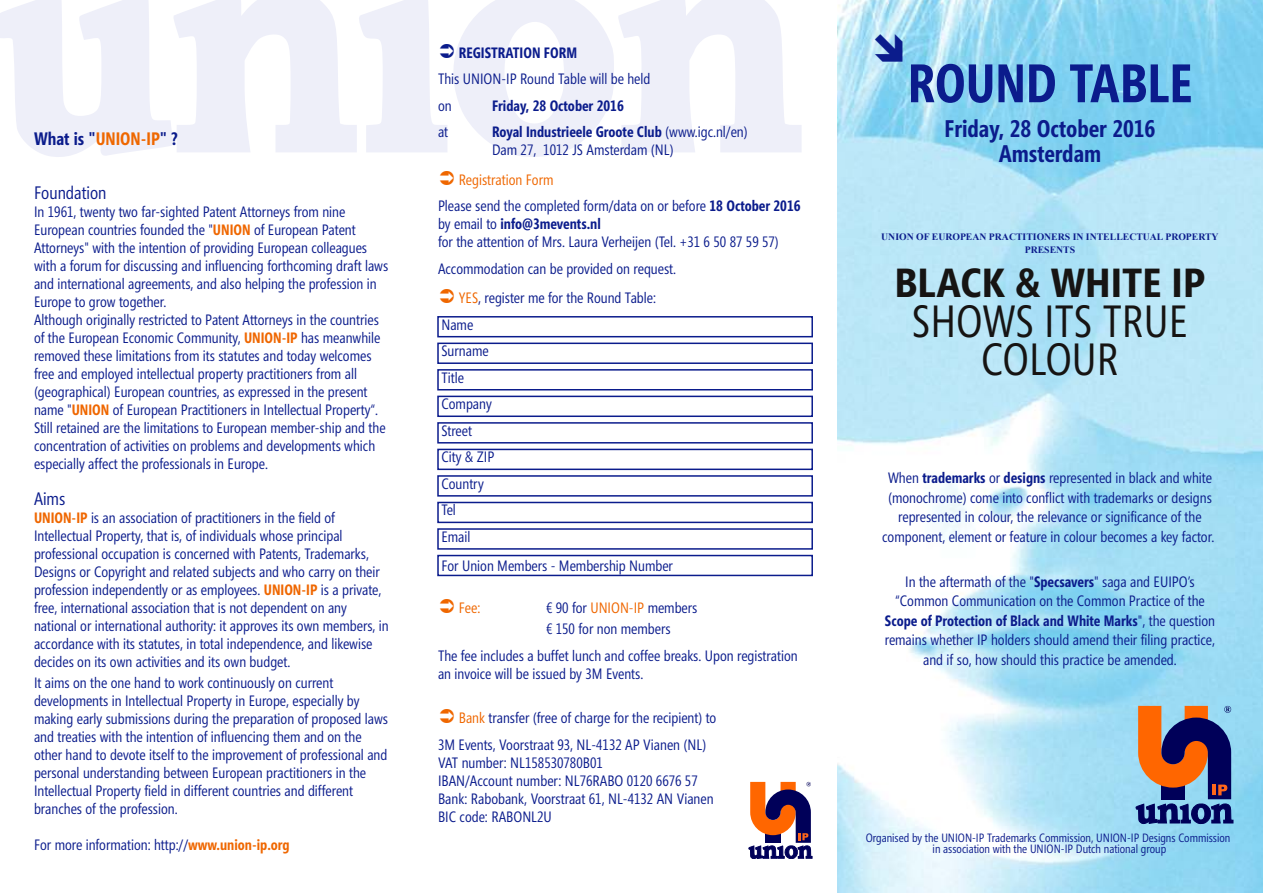
<style>
.page{position:relative;width:1263px;height:893px;background:#fff}
.page>*{position:absolute;margin:0;border:0;box-sizing:border-box;transform-origin:0 0}
.t1{font:700 54px "Segoe Condensed";color:#0b1c8c}
.t2{font:45px/37.5px "Segoe Condensed";color:#161413;text-align:center}
.t3{font:700 40.5px "Segoe Condensed";color:#161413;scale:1.11 1}
.t4{font:700 24px/25.5px "Segoe Condensed";color:#0b1c8c;text-align:center}
.t5{font:700 18px "Segoe Condensed";color:#0b1c8c}
.t6{font:18px "Segoe Condensed";color:#0b1c8c}
.t7{font:15px/18px "Segoe Condensed";color:#0b1c8c}
.t8{font:700 15px "Segoe Condensed";color:#0b1c8c}
.t9{font:15px "Segoe Condensed";color:#ef6700}
.t10{font:12px/10.5px "Segoe Condensed";color:#0b1c8c;text-align:center}
.t11{font:700 9.75px/12px "Times New Roman";color:#0b1c8c;text-align:center}
.s1{color:#ef6700}
.s2{font-weight:700;color:#ef6700}
.s3{font-weight:700}
</style>
<div class="page">
<img style="left:838px;top:0;width:425px;height:893px">
<div style="left:437px;top:316px;width:376px;height:21px;border:2px solid #0b1c8c"></div>
<div style="left:437px;top:343px;width:376px;height:21px;border:2px solid #0b1c8c"></div>
<div style="left:437px;top:369px;width:376px;height:21px;border:2px solid #0b1c8c"></div>
<div style="left:437px;top:396px;width:376px;height:21px;border:2px solid #0b1c8c"></div>
<div style="left:437px;top:422px;width:376px;height:22px;border:2px solid #0b1c8c"></div>
<div style="left:437px;top:449px;width:376px;height:21px;border:2px solid #0b1c8c"></div>
<div style="left:437px;top:475px;width:376px;height:22px;border:2px solid #0b1c8c"></div>
<div style="left:437px;top:502px;width:376px;height:21px;border:2px solid #0b1c8c"></div>
<div style="left:437px;top:528px;width:376px;height:22px;border:2px solid #0b1c8c"></div>
<div style="left:437px;top:555px;width:376px;height:21px;border:2px solid #0b1c8c"></div>
<svg style="left:0;top:0;width:802px;height:157px"></svg>
<svg style="left:1135px;top:706px;width:98px;height:118px;background:#7b6371"></svg>
<svg style="left:748px;top:782px;width:64px;height:77px"></svg>
<svg style="left:875px;top:34px;width:27px;height:27px"></svg>
<p class="t5" style="left:34px;top:132px;width:145px">What is "<span class="s1">UNION-IP</span>" ?</p>
<p class="t6" style="left:34px;top:186px;width:74px">Foundation</p>
<p class="t7" style="left:34px;top:204px;width:356px">In 1961, twenty two far-sighted Patent Attorneys from nine European countries founded the "<span class="s2">UNION</span> of European Patent Attorneys" with the intention of providing European colleagues with a forum for discussing and influencing forthcoming draft laws and international agreements, and also helping the profession in Europe to grow together.<br>Although originally restricted to Patent Attorneys in the countries of the European Economic Community, <span class="s2">UNION-IP</span> has meanwhile removed these limitations from its statutes and today welcomes free and employed intellectual property practitioners from all (geographical) European countries, as expressed in the present name "<span class="s2">UNION</span> of European Practitioners in Intellectual Property“.<br>Still retained are the limitations to European member-ship and the concentration of activities on problems and developments which especially affect the professionals in Europe.</p>
<p class="t6" style="left:34px;top:492px;width:33px">Aims</p>
<p class="t7" style="left:34px;top:510px;width:356px"><span class="s2">UNION-IP</span> is an association of practitioners in the field of Intellectual Property, that is, of individuals whose principal professional occupation is concerned with Patents, Trademarks, Designs or Copyright and related subjects and who carry on their profession independently or as employees. <span class="s2">UNION-IP</span> is a private, free, international association that is not dependent on any national or international authority: it approves its own members, in accordance with its statutes, in total independence, and likewise decides on its own activities and its own budget.</p>
<p class="t7" style="left:34px;top:675px;width:356px">It aims on the one hand to work continuously on current developments in Intellectual Property in Europe, especially by making early submissions during the preparation of proposed laws and treaties with the intention of influencing them and on the other hand to devote itself to the improvement of professional and personal understanding between European practitioners in the Intellectual Property field in different countries and different branches of the profession.</p>
<p class="t7" style="left:34px;top:837px;width:257px">For more information: http://<span class="s2">www.union-ip.org</span></p>
<p class="t7" style="left:438px;top:40px;width:214px;line-height:26.5px">➲ <span class="s3">REGISTRATION FORM<br></span>This UNION-IP Round Table will be held on</p>
<p class="t8" style="left:492px;top:99px;width:133px">Friday, 28 October 2016</p>
<p class="t7" style="left:438px;top:124px;width:12px">at</p>
<p class="t7" style="left:492px;top:124px;width:257px"><span class="s3">Royal Industrieele Groote Club</span> (www.igc.nl/en)<br>Dam 27, 1012 JS Amsterdam (NL)</p>
<p class="t7" style="left:438px;top:167px;width:364px;line-height:26.5px"><span class="s1">➲ Registration Form<br></span>Please send the completed form/data on or before <span class="s3">18 October 2016</span></p>
<p class="t7" style="left:438px;top:216px;width:342px">by email to <span class="s3">info@3mevents.nl<br></span>for the attention of Mrs. Laura Verheijen (Tel. +31 6 50 87 59 57)</p>
<p class="t7" style="left:438px;top:255px;width:240px;line-height:29.5px">Accommodation can be provided on request. <span class="s1">➲ YES</span>, register me for the Round Table:</p>
<p class="t7" style="left:441px;top:312px;width:54px;line-height:26.5px">Name<br>Surname<br>Title<br>Company<br>Street<br>City &amp; ZIP<br>Country<br>Tel<br>Email</p>
<p class="t7" style="left:441px;top:558px;width:233px">For Union Members - Membership Number</p>
<p class="t9" style="left:438px;top:602px;width:44px">➲ Fee:</p>
<p class="t7" style="left:546px;top:597px;width:153px;line-height:21px">€ 90 for <span class="s1">UNION-IP</span> members € 150 for non members</p>
<p class="t7" style="left:438px;top:648px;width:361px">The fee includes a buffet lunch and coffee breaks. Upon registration an invoice will be issued by 3M Events.</p>
<p class="t7" style="left:438px;top:706px;width:280px;line-height:26.5px"><span class="s1">➲ Bank</span> transfer (free of charge for the recipient) to<br>3M Events, Voorstraat 93, NL-4132 AP Vianen (NL)</p>
<p class="t7" style="left:438px;top:755px;width:277px">VAT number: NL158530780B01<br>IBAN/Account number: NL76RABO 0120 6676 57<br>Bank: Rabobank, Voorstraat 61, NL-4132 AN Vianen BIC code: RABONL2U</p>
<h1 class="t1" style="left:908px;top:62px;width:286px">ROUND TABLE</h1>
<h3 class="t4" style="left:944px;top:118px;width:212px">Friday, 28 October 2016<br>Amsterdam</h3>
<p class="t11" style="left:881px;top:231px;width:339px">UNION OF EUROPEAN PRACTITIONERS IN INTELLECTUAL PROPERTY<br>PRESENTS</p>
<h3 class="t3" style="left:894px;top:266px;width:281px">BLACK &amp; WHITE IP</h3>
<h2 class="t2" style="left:912px;top:307px;width:278px">SHOWS ITS TRUE<br>COLOUR</h2>
<p class="t7" style="left:882px;top:469px;width:334px;line-height:19.5px;text-align:center">When <span class="s3">trademarks</span> or <span class="s3">designs</span> represented in black and white (monochrome) come into conflict with trademarks or designs represented in colour, the relevance or significance of the component, element or feature in colour becomes a key factor.</p>
<p class="t7" style="left:885px;top:573px;width:332px;line-height:19.5px;text-align:center">In the aftermath of the "<span class="s3">Specsavers</span>" saga and EUIPO’s “Common Communication on the Common Practice of the <span class="s3">Scope of Protection of Black and White Marks</span>", the question remains whether IP holders should amend their filing practice, and if so, how should this practice be amended.</p>
<p class="t10" style="left:866px;top:834px;width:366px">Organised by the UNION-IP Trademarks Commission, UNION-IP Designs Commission in association with the UNION-IP Dutch national group</p>
</div>
